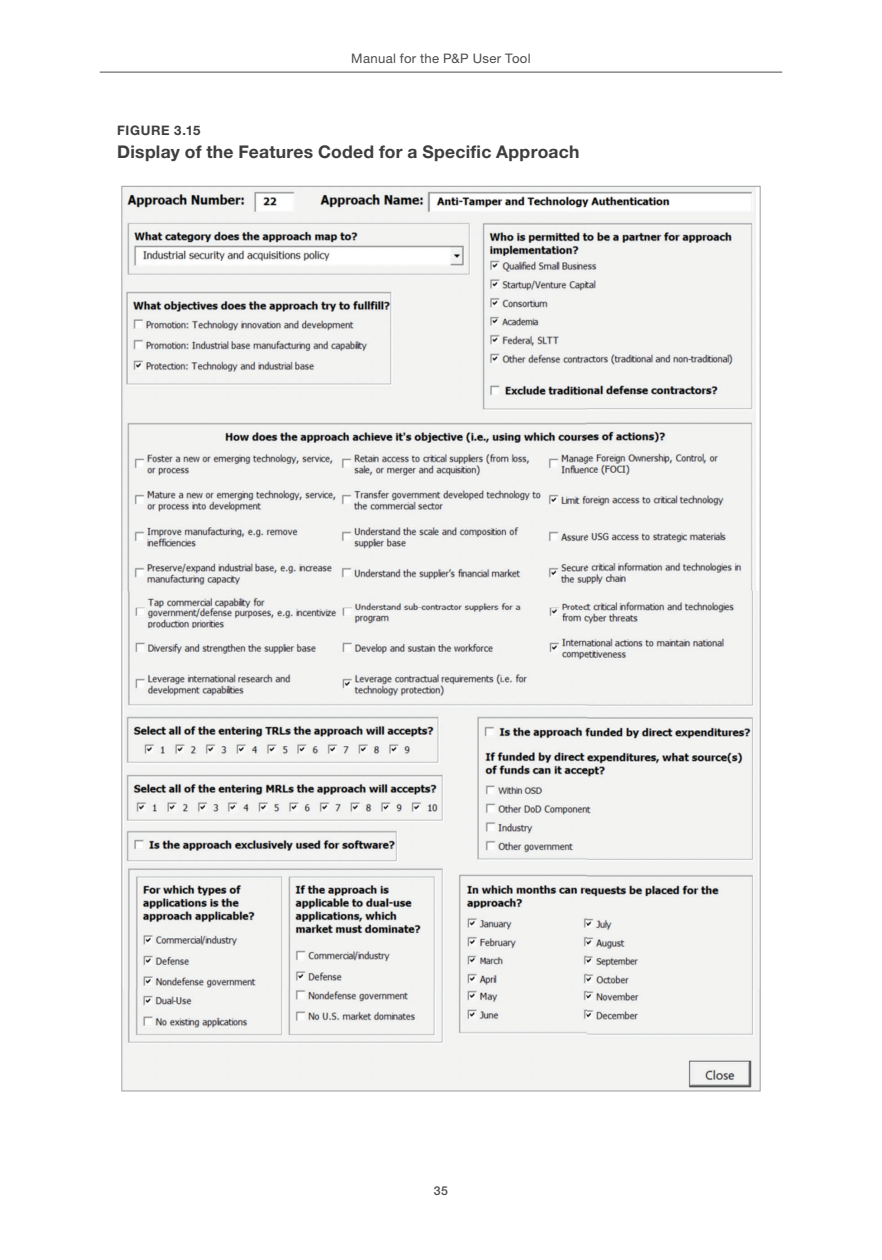
<style>
.page{position:relative;width:882px;height:1260px;background:#fff}
.page>*{position:absolute;margin:0;border:0;box-sizing:border-box;transform-origin:0 0}
.t1{font:700 17.5px "Helvetica Neue LT Std";letter-spacing:.015em;color:#3e3e3f}
.t2{font:13.12px "Helvetica Neue LT Std";letter-spacing:.025em;color:#4b4c4d}
.t3{font:700 13.12px "Helvetica Neue LT Std";letter-spacing:.05em;color:#3e3e3f}
.t4{font:500 12.25px "Helvetica Neue LT Std";color:#4b4c4d}
</style>
<div class="page">
<hr style="left:100px;top:72px;width:682px;height:1px;background:#4b4c4d">
<img style="left:123px;top:188px;width:636px;height:901px">
<p class="t2" style="left:351px;top:51px;width:181px">Manual for the P&amp;P User Tool</p>
<p class="t3" style="left:117px;top:123px;width:85px">FIGURE 3.15</p>
<p class="t1" style="left:117px;top:141px;width:464px">Display of the Features Coded for a Specific Approach</p>
<p class="t4" style="left:434px;top:1184px;width:16px">35</p>
</div>
